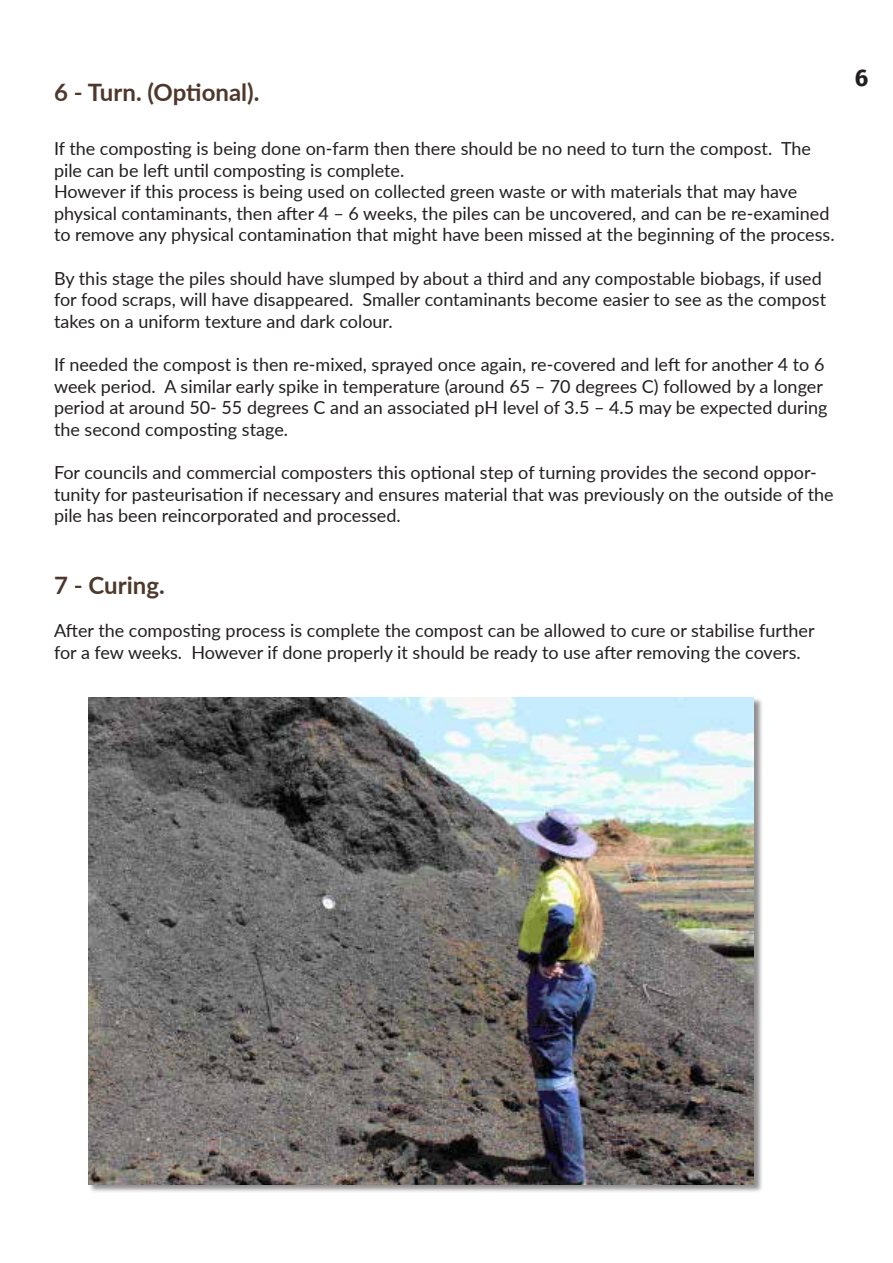
<style>
.page{position:relative;width:893px;height:1263px;background:#fff}
.page>*{position:absolute;margin:0;border:0;box-sizing:border-box;transform-origin:0 0}
.t1{font:700 24px "Lato";color:#4e382b}
.t2{font:700 24px "Fira Sans";color:#231f20}
.t3{font:18px/21.6px "Lato";color:#231f20}
</style>
<div class="page">
<div style="left:88px;top:697px;width:675px;height:496px;background:#231f20;opacity:.5"></div>
<img style="left:88px;top:697px;width:666px;height:487px">
<h1 class="t1" style="left:54px;top:74px;width:207px">6 - Turn. (Optional).</h1>
<p class="t3" style="left:54px;top:137px;width:782px">If the composting is being done on-farm then there should be no need to turn the compost. The pile can be left until composting is complete.<br>However if this process is being used on collected green waste or with materials that may have physical contaminants, then after 4 – 6 weeks, the piles can be uncovered, and can be re-examined to remove any physical contamination that might have been missed at the beginning of the process.</p>
<p class="t3" style="left:54px;top:266px;width:774px">By this stage the piles should have slumped by about a third and any compostable biobags, if used for food scraps, will have disappeared. Smaller contaminants become easier to see as the compost takes on a uniform texture and dark colour.</p>
<p class="t3" style="left:54px;top:353px;width:775px">If needed the compost is then re-mixed, sprayed once again, re-covered and left for another 4 to 6 week period. A similar early spike in temperature (around 65 – 70 degrees C) followed by a longer period at around 50- 55 degrees C and an associated pH level of 3.5 – 4.5 may be expected during the second composting stage.</p>
<p class="t3" style="left:54px;top:461px;width:781px">For councils and commercial composters this optional step of turning provides the second oppor&shy;tunity for pasteurisation if necessary and ensures material that was previously on the outside of the pile has been reincorporated and processed.</p>
<h1 class="t1" style="left:54px;top:568px;width:112px">7 - Curing.</h1>
<p class="t3" style="left:54px;top:619px;width:762px">After the composting process is complete the compost can be allowed to cure or stabilise further for a few weeks. However if done properly it should be ready to use after removing the covers.</p>
<h1 class="t2" style="left:855px;top:61px;width:15px">6</h1>
</div>
